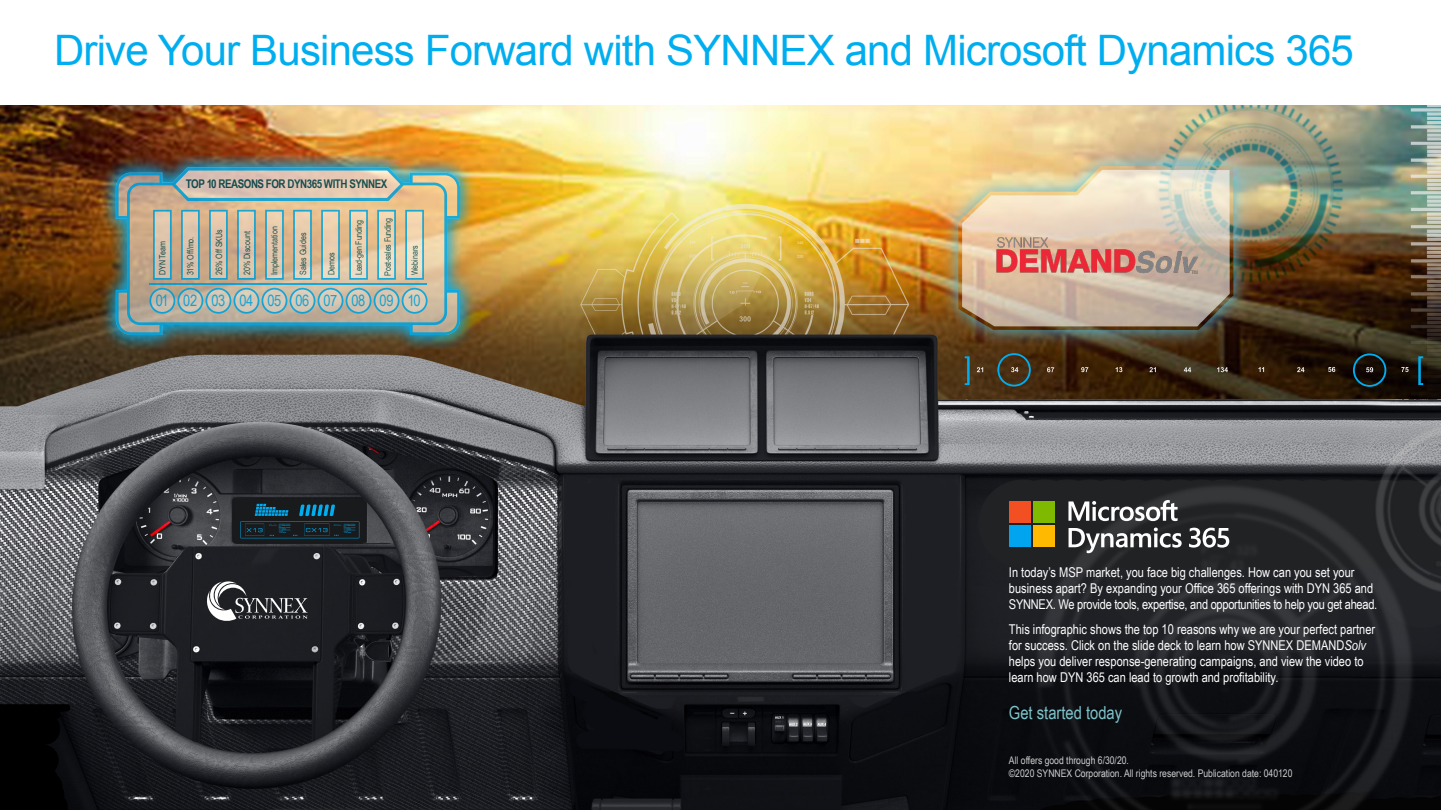
<style>
.page{position:relative;width:1441px;height:810px;background:#fff}
.page>*{position:absolute;margin:0;border:0;box-sizing:border-box;transform-origin:0 0}
.t1{font:42px "Arial";letter-spacing:-.02em;color:#00aeef}
.t2{font:18px "Arial Narrow";color:#7dc4ca}
.t3{font:15.6px "Arial Narrow";letter-spacing:-.02em;color:#00aeef}
.t4{font:13.5px/15.8px "Arial Narrow";color:#fff}
.t5{font:700 12px "Arial Narrow";letter-spacing:-.04em;color:#014f59}
.t6{font:10.5px/13.5px "Arial Narrow";color:#fff}
.t7{font:8.7px "Arial Narrow";color:#014f59}
.t8{font:8.7px "Arial Narrow";letter-spacing:-.02em;color:#014f59}
.s1{font-style:italic}
</style>
<div class="page">
<img style="left:0;top:106px;width:1440px;height:704px">
<svg style="left:1068px;top:528px;width:113px;height:25px"></svg>
<svg style="left:1188px;top:528px;width:41px;height:20px"></svg>
<svg style="left:1068px;top:500px;width:109px;height:21px"></svg>
<div style="left:1008px;top:501px;width:22px;height:22px;background:#f25022"></div>
<div style="left:1032px;top:501px;width:22px;height:22px;background:#7fba00"></div>
<div style="left:1008px;top:525px;width:22px;height:22px;background:#00a4ef"></div>
<div style="left:1032px;top:525px;width:22px;height:22px;background:#ffb900"></div>
<svg style="left:206px;top:581px;width:101px;height:41px;background:#4f5053"></svg>
<svg style="left:976px;top:367px;width:7px;height:5px"></svg>
<svg style="left:1046px;top:367px;width:8px;height:5px"></svg>
<svg style="left:1081px;top:367px;width:7px;height:5px"></svg>
<svg style="left:1115px;top:367px;width:7px;height:5px"></svg>
<svg style="left:1149px;top:367px;width:6px;height:5px"></svg>
<svg style="left:1183px;top:367px;width:8px;height:5px"></svg>
<svg style="left:1216px;top:367px;width:11px;height:5px"></svg>
<svg style="left:1258px;top:367px;width:5px;height:5px"></svg>
<svg style="left:1327px;top:367px;width:8px;height:5px"></svg>
<svg style="left:1401px;top:367px;width:7px;height:5px"></svg>
<svg style="left:997px;top:353px;width:33px;height:34px"></svg>
<svg style="left:1296px;top:367px;width:8px;height:5px"></svg>
<svg style="left:1417px;top:356px;width:5px;height:29px"></svg>
<svg style="left:964px;top:356px;width:5px;height:29px"></svg>
<svg style="left:1352px;top:353px;width:34px;height:34px"></svg>
<svg style="left:240px;top:504px;width:119px;height:34px;background:#14323f"></svg>
<img style="left:96px;top:156px;width:385px;height:193px">
<img style="left:116px;top:167px;width:344px;height:168px">
<svg style="left:150px;top:289px;width:24px;height:24px"></svg>
<div style="left:149px;top:288px;width:26px;height:26px;border:2px solid #00aeef;border-radius:50%"></div>
<div style="left:154px;top:211px;width:17px;height:68px;background:#dcc4ab"></div>
<div style="left:153px;top:210px;width:19px;height:70px;border:2px solid #00aeef"></div>
<svg style="left:178px;top:289px;width:24px;height:24px"></svg>
<div style="left:177px;top:288px;width:26px;height:26px;border:2px solid #00aeef;border-radius:50%"></div>
<div style="left:182px;top:211px;width:17px;height:68px;background:#dcc3ac"></div>
<div style="left:181px;top:210px;width:19px;height:70px;border:2px solid #00aeef"></div>
<svg style="left:206px;top:289px;width:24px;height:24px"></svg>
<div style="left:205px;top:288px;width:26px;height:26px;border:2px solid #00aeef;border-radius:50%"></div>
<div style="left:210px;top:211px;width:17px;height:68px;background:linear-gradient(to bottom,#e8c9ae,#d7c1ab)"></div>
<div style="left:209px;top:210px;width:19px;height:70px;border:2px solid #00aeef"></div>
<svg style="left:234px;top:289px;width:24px;height:24px"></svg>
<div style="left:233px;top:288px;width:26px;height:26px;border:2px solid #00aeef;border-radius:50%"></div>
<div style="left:238px;top:211px;width:17px;height:68px;background:#e1c6ac"></div>
<div style="left:237px;top:210px;width:19px;height:70px;border:2px solid #00aeef"></div>
<svg style="left:262px;top:289px;width:24px;height:24px"></svg>
<div style="left:261px;top:288px;width:26px;height:26px;border:2px solid #00aeef;border-radius:50%"></div>
<div style="left:266px;top:211px;width:17px;height:68px;background:#e5c9ad"></div>
<div style="left:265px;top:210px;width:19px;height:70px;border:2px solid #00aeef"></div>
<svg style="left:290px;top:289px;width:24px;height:24px"></svg>
<div style="left:289px;top:288px;width:26px;height:26px;border:2px solid #00aeef;border-radius:50%"></div>
<div style="left:294px;top:211px;width:17px;height:68px;background:linear-gradient(to bottom,#edcdac,#e2cbb4)"></div>
<div style="left:293px;top:210px;width:19px;height:70px;border:2px solid #00aeef"></div>
<svg style="left:318px;top:289px;width:24px;height:24px"></svg>
<div style="left:317px;top:288px;width:26px;height:26px;border:2px solid #00aeef;border-radius:50%"></div>
<div style="left:322px;top:211px;width:17px;height:68px;background:linear-gradient(to bottom,#f0cfab,#e7d4bc)"></div>
<div style="left:321px;top:210px;width:19px;height:70px;border:2px solid #00aeef"></div>
<svg style="left:346px;top:289px;width:24px;height:24px"></svg>
<div style="left:345px;top:288px;width:26px;height:26px;border:2px solid #00aeef;border-radius:50%"></div>
<svg style="left:352px;top:213px;width:13px;height:64px"></svg>
<div style="left:349px;top:210px;width:19px;height:70px;border:2px solid #00aeef"></div>
<svg style="left:374px;top:289px;width:24px;height:24px"></svg>
<div style="left:373px;top:288px;width:26px;height:26px;border:2px solid #00aeef;border-radius:50%"></div>
<div style="left:378px;top:211px;width:17px;height:68px;background:linear-gradient(to bottom,#f3d1a9,#efe0ca)"></div>
<div style="left:377px;top:210px;width:19px;height:70px;border:2px solid #00aeef"></div>
<svg style="left:402px;top:289px;width:24px;height:24px"></svg>
<div style="left:401px;top:288px;width:26px;height:26px;border:2px solid #00aeef;border-radius:50%"></div>
<div style="left:406px;top:211px;width:17px;height:68px;background:linear-gradient(to bottom,#f6d6ac,#efe2cb)"></div>
<div style="left:405px;top:210px;width:19px;height:70px;border:2px solid #00aeef"></div>
<img style="left:976px;top:225px;width:241px;height:59px">
<h1 class="t1" style="left:54px;top:23px;width:1301px">Drive Your Business Forward with SYNNEX and Microsoft Dynamics 365</h1>
<p class="t5" style="left:186px;top:175px;width:203px">TOP 10 REASONS FOR DYN365 WITH SYNNEX</p>
<p class="t7" style="left:156px;top:275px;width:36px;rotate:-90deg">DYN Team</p>
<p class="t7" style="left:184px;top:275px;width:40px;rotate:-90deg">31% Off/mo.</p>
<p class="t7" style="left:213px;top:275px;width:47px;rotate:-90deg">26% Off SKUs</p>
<p class="t7" style="left:240px;top:275px;width:45px;rotate:-90deg">20% Discount</p>
<p class="t7" style="left:268px;top:275px;width:50px;rotate:-90deg">Implementation</p>
<p class="t7" style="left:296px;top:275px;width:44px;rotate:-90deg">Sales Guides</p>
<p class="t7" style="left:325px;top:275px;width:24px;rotate:-90deg">Demos</p>
<p class="t8" style="left:352px;top:275px;width:57px;rotate:-90deg">Lead-gen Funding</p>
<p class="t8" style="left:381px;top:276px;width:59px;rotate:-90deg">Post-sales Funding</p>
<p class="t7" style="left:408px;top:275px;width:31px;rotate:-90deg">Webinars</p>
<p class="t3" style="left:156px;top:289px;width:266px">01 02 03 04 05 06 07 08 09 10</p>
<p class="t4" style="left:1008px;top:564px;width:370px">In today’s MSP market, you face big challenges. How can you set your business apart? By expanding your Office 365 offerings with DYN 365 and<br>SYNNEX. We provide tools, expertise, and opportunities to help you get ahead.</p>
<p class="t4" style="left:1008px;top:621px;width:368px">This infographic shows the top 10 reasons why we are your perfect partner for success. Click on the slide deck to learn how SYNNEX DEMAND<span class="s1">Solv </span>helps you deliver response-generating campaigns, and view the video to learn how DYN 365 can lead to growth and profitability.</p>
<h2 class="t2" style="left:1008px;top:699px;width:115px">Get started today</h2>
<p class="t6" style="left:1008px;top:753px;width:285px">All offers good through 6/30/20.<br>©2020 SYNNEX Corporation. All rights reserved. Publication date: 040120</p>
</div>
